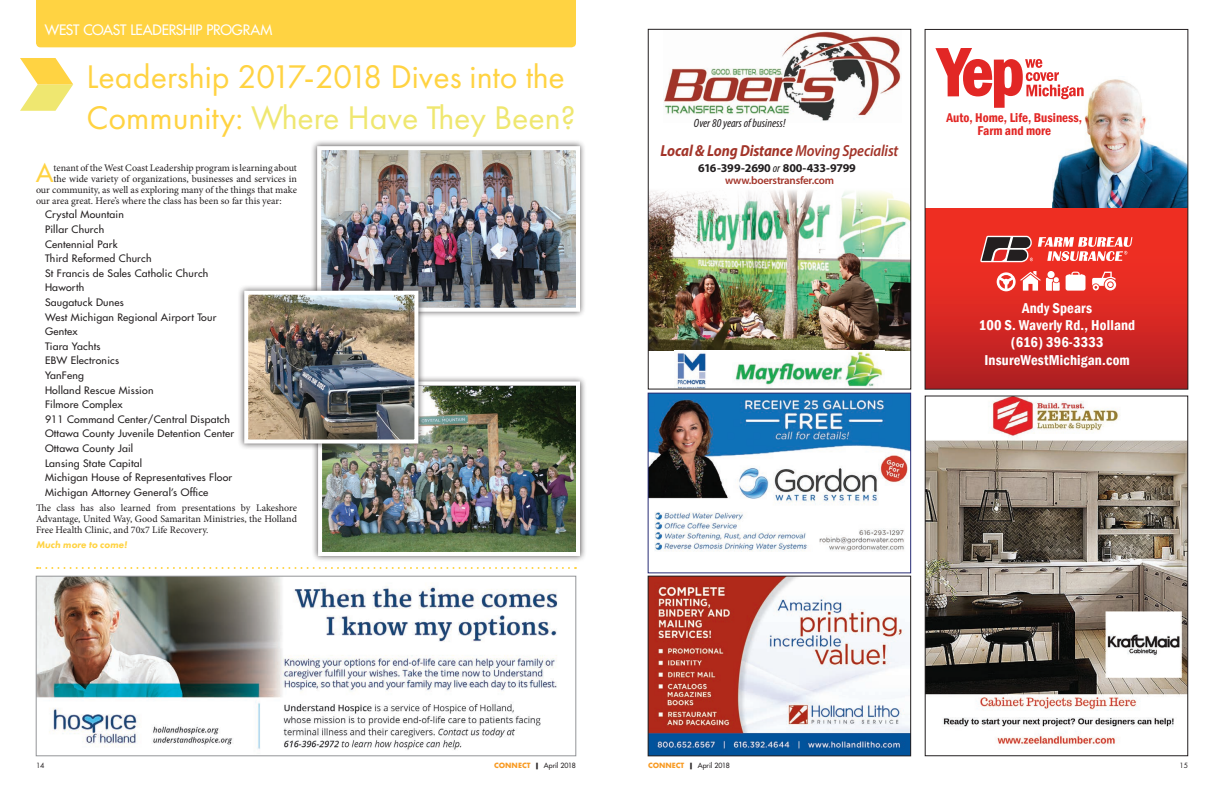
<style>
.page{position:relative;width:1224px;height:792px;background:#fff}
.page>*{position:absolute;margin:0;border:0;box-sizing:border-box;transform-origin:0 0}
.t1{font:34px/40.8px "Futura PT";color:#ffd342}
.t2{font:24.6px "Futura";color:#ffd342}
.t3{font:italic 700 16px "Myriad Pro";letter-spacing:-.01em;color:#a23429;scale:.9 1}
.t4{font:600 condensed 14.7px/17.3px "Franklin Gothic";letter-spacing:.01em;color:#fff;text-align:center}
.t5{font:14px "Futura";letter-spacing:-.015em;color:#fff}
.t6{font:600 condensed 13.1px/13.1px "Franklin Gothic";color:#e22725;text-align:center}
.t7{font:700 12px "Myriad Pro";letter-spacing:-.02em;color:#231f20}
.t8{font:italic condensed 12px "Myriad Pro";color:#231f20}
.t9{font:600 11px "Myriad Pro";letter-spacing:-.02em;color:#a23429}
.t10{font:10px/14.6px "Futura";letter-spacing:.02em;color:#231f20;scale:1.05 1}
.t11{font:10px/11px "Minion Pro";color:#231f20;text-align:justify}
.t12{font:italic 800 10px "Futura PT";color:#ffd342}
.t13{font:7px "Futura";color:#231f20}
.t14{font:7px "Futura";color:#231f20}
.s1{color:#efe770}
.s2{font-weight:600}
.s3{font-weight:400;font-style:italic;font-stretch:condensed}
.s4{font-weight:700;color:#f89b24}
.s5{font-weight:700}
</style>
<div class="page">
<svg style="left:37px;top:567px;width:532px;height:2px"></svg>
<div style="left:36px;top:0;width:540px;height:47px;background:#ffd342"></div>
<svg style="left:20px;top:58px;width:53px;height:53px"></svg>
<img style="left:38px;top:578px;width:520px;height:172px">
<div style="left:36px;top:576px;width:540px;height:180px;border:1px solid #939598"></div>
<div style="left:311px;top:140px;width:275px;height:178px;background:#231f20;opacity:.75"></div>
<img style="left:322px;top:151px;width:253px;height:156px">
<div style="left:317px;top:146px;width:263px;height:166px;border:4px solid #fff"></div>
<div style="left:312px;top:375px;width:275px;height:187px;background:#231f20;opacity:.75"></div>
<img style="left:323px;top:386px;width:252px;height:165px">
<div style="left:318px;top:381px;width:262px;height:175px;border:4px solid #fff"></div>
<img style="left:650px;top:578px;width:259px;height:176px">
<div style="left:648px;top:576px;width:263px;height:180px;border:1px solid #231f20"></div>
<img style="left:650px;top:395px;width:259px;height:157px">
<div style="left:648px;top:393px;width:263px;height:180px;border:1px solid #282d75"></div>
<img style="left:1052px;top:79px;width:134px;height:129px">
<div style="left:925px;top:208px;width:263px;height:181px;background:linear-gradient(to bottom,#fd3223,#b72123)"></div>
<svg style="left:935px;top:48px;width:149px;height:60px"></svg>
<svg style="left:1066px;top:272px;width:20px;height:19px"></svg>
<svg style="left:1092px;top:272px;width:24px;height:18px"></svg>
<svg style="left:997px;top:271px;width:63px;height:20px"></svg>
<svg style="left:980px;top:236px;width:152px;height:26px"></svg>
<img style="left:650px;top:190px;width:259px;height:160px">
<img style="left:663px;top:31px;width:238px;height:90px">
<img style="left:677px;top:351px;width:207px;height:36px">
<div style="left:648px;top:29px;width:263px;height:360px;border:1px solid #231f20"></div>
<img style="left:927px;top:398px;width:259px;height:347px">
<div style="left:925px;top:396px;width:263px;height:360px;border:1px solid #231f20"></div>
<div style="left:238px;top:284px;width:187px;height:166px;background:#231f20;opacity:.75"></div>
<img style="left:249px;top:296px;width:164px;height:143px">
<div style="left:244px;top:291px;width:174px;height:153px;border:4px solid #fff"></div>
<h3 class="t5" style="left:45px;top:22px;width:229px">WEST COAST LEADERSHIP PROGRAM</h3>
<h1 class="t1" style="left:86px;top:56px;width:491px">Leadership 2017-2018 Dives into the<br>Community: <span class="s1">Where Have They Been?</span></h1>
<h2 class="t2" style="left:36px;top:157px;width:19px">A</h2>
<p class="t11" style="left:53px;top:162px;width:245px">tenant of the West Coast Leadership program is learning about</p>
<p class="t11" style="left:53px;top:173px;width:245px">the wide variety of organizations, businesses and services in</p>
<p class="t11" style="left:36px;top:184px;width:262px">our community, as well as exploring many of the things that make</p>
<p class="t11" style="left:36px;top:195px;width:247px">our area great. Here’s where the class has been so far this year:</p>
<p class="t10" style="left:45px;top:207px;width:182px">Crystal Mountain<br>Pillar Church<br>Centennial Park<br>Third Reformed Church<br>St Francis de Sales Catholic Church<br>Haworth<br>Saugatuck Dunes<br>West Michigan Regional Airport Tour<br>Gentex<br>Tiara Yachts<br>EBW Electronics<br>YanFeng<br>Holland Rescue Mission<br>Filmore Complex<br>911 Command Center/Central Dispatch<br>Ottawa County Juvenile Detention Center<br>Ottawa County Jail<br>Lansing State Capital<br>Michigan House of Representatives Floor<br>Michigan Attorney General’s Office</p>
<p class="t11" style="left:36px;top:503px;width:263px">The class has also learned from presentations by Lakeshore Advantage, United Way, Good Samaritan Ministries, the Holland Free Health Clinic, and 70x7 Life Recovery.</p>
<p class="t12" style="left:36px;top:538px;width:93px">Much more to come!</p>
<p class="t8" style="left:694px;top:116px;width:93px">Over 80 years of business!</p>
<h3 class="t3" style="left:661px;top:140px;width:266px">Local &amp; Long Distance <span class="s2">Moving Specialist</span></h3>
<p class="t7" style="left:698px;top:161px;width:159px">616-399-2690 <span class="s3">or</span> 800-433-9799</p>
<p class="t9" style="left:725px;top:174px;width:110px">www.boerstransfer.com</p>
<h3 class="t6" style="left:946px;top:111px;width:137px">Auto, Home, Life, Business,<br>Farm and more</h3>
<h3 class="t4" style="left:979px;top:299px;width:158px">Andy Spears<br>100 S. Waverly Rd., Holland (616) 396-3333<br>InsureWestMichigan.com</h3>
<p class="t14" style="left:36px;top:761px;width:10px">14</p>
<p class="t13" style="left:494px;top:761px;width:83px"><span class="s4">CONNECT</span> <span class="s5">|</span> April 2018</p>
<p class="t13" style="left:648px;top:761px;width:83px"><span class="s4">CONNECT</span> <span class="s5">|</span> April 2018</p>
<p class="t14" style="left:1179px;top:761px;width:10px">15</p>
</div>
